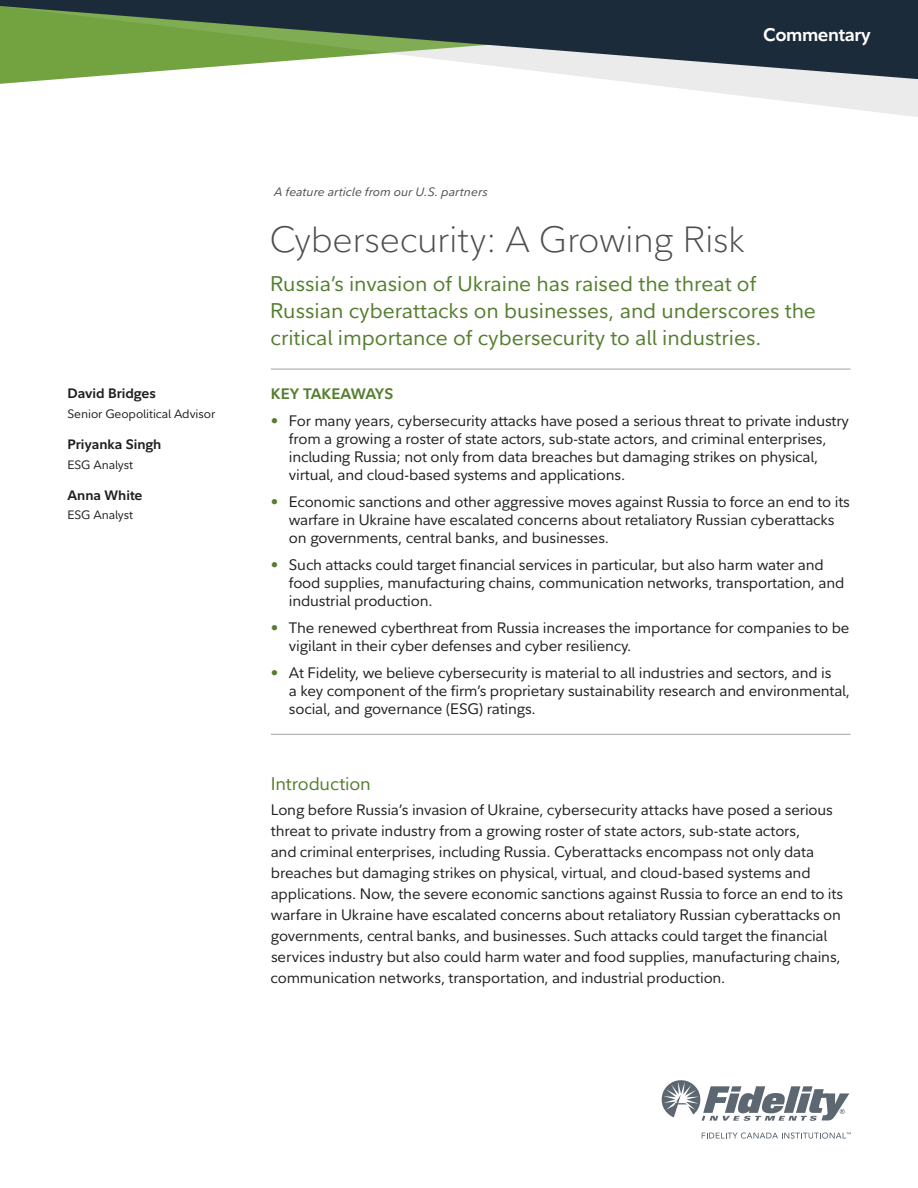
<style>
.page{position:relative;width:918px;height:1188px;background:#fff}
.page>*{position:absolute;margin:0;border:0;box-sizing:border-box;transform-origin:0 0}
.t1{font:300 36px "Fidelity Sans";letter-spacing:-.01em;color:#4d4d4f}
.t2{font:21px/27px "Fidelity Sans";color:#557e2f}
.t3{font:18px "Fidelity Sans";letter-spacing:-.01em;color:#557e2f}
.t4{font:700 18px "Fidelity Sans";letter-spacing:-.02em;color:#fff}
.t5{font:15px/18px "Fidelity Sans";letter-spacing:-.01em;color:#231f20}
.t6{font:700 15px "Fidelity Sans";letter-spacing:-.005em;color:#557e2f}
.t7{font:700 13.5px "Fidelity Sans";color:#231f20}
.t8{font:12px "Fidelity Sans";letter-spacing:-.005em;color:#231f20}
.t9{font:italic 12px "Fidelity Sans";letter-spacing:.01em;color:#4d4d4f}
.s1{color:#557e2f}
</style>
<div class="page">
<svg style="left:0;top:79px;width:918px;height:38px"></svg>
<svg style="left:0;top:0;width:918px;height:79px;background:#5f7461"></svg>
<svg style="left:662px;top:1080px;width:187px;height:41px"></svg>
<svg style="left:702px;top:1132px;width:149px;height:7px"></svg>
<hr style="left:271px;top:369px;width:580px;height:1px;background:#a2a2a9">
<hr style="left:271px;top:734px;width:580px;height:1px;background:#a2a2a9">
<p class="t4" style="left:763px;top:23px;width:109px">Commentary</p>
<p class="t7" style="left:68px;top:385px;width:90px">David Bridges</p>
<p class="t8" style="left:68px;top:406px;width:149px">Senior Geopolitical Advisor</p>
<p class="t7" style="left:68px;top:436px;width:95px">Priyanka Singh</p>
<p class="t8" style="left:68px;top:457px;width:67px">ESG Analyst</p>
<p class="t7" style="left:68px;top:486px;width:77px">Anna White</p>
<p class="t8" style="left:68px;top:507px;width:67px">ESG Analyst</p>
<p class="t9" style="left:275px;top:184px;width:215px">A feature article from our U.S. partners</p>
<h1 class="t1" style="left:270px;top:216px;width:477px">Cybersecurity: A Growing Risk</h1>
<h2 class="t2" style="left:270px;top:270px;width:547px">Russia’s invasion of Ukraine has raised the threat of<br>Russian cyberattacks on businesses, and underscores the critical importance of cybersecurity to all industries.</h2>
<p class="t6" style="left:271px;top:384px;width:124px">KEY TAKEAWAYS</p>
<p class="t5" style="left:289px;top:412px;width:562px;text-indent:-18px"><span class="s1">•</span> For many years, cybersecurity attacks have posed a serious threat to private industry from a growing a roster of state actors, sub-state actors, and criminal enterprises, including Russia; not only from data breaches but damaging strikes on physical, virtual, and cloud-based systems and applications.</p>
<p class="t5" style="left:289px;top:493px;width:563px;text-indent:-18px"><span class="s1">•</span> Economic sanctions and other aggressive moves against Russia to force an end to its warfare in Ukraine have escalated concerns about retaliatory Russian cyberattacks on governments, central banks, and businesses.</p>
<p class="t5" style="left:289px;top:556px;width:557px;text-indent:-18px"><span class="s1">•</span> Such attacks could target financial services in particular, but also harm water and food supplies, manufacturing chains, communication networks, transportation, and industrial production.</p>
<p class="t5" style="left:289px;top:619px;width:562px;text-indent:-18px"><span class="s1">•</span> The renewed cyberthreat from Russia increases the importance for companies to be vigilant in their cyber defenses and cyber resiliency.</p>
<p class="t5" style="left:289px;top:664px;width:563px;text-indent:-18px"><span class="s1">•</span> At Fidelity, we believe cybersecurity is material to all industries and sectors, and is<br>a key component of the firm’s proprietary sustainability research and environmental, social, and governance (ESG) ratings.</p>
<p class="t3" style="left:271px;top:772px;width:102px">Introduction</p>
<p class="t5" style="left:270px;top:799px;width:574px;line-height:21px">Long before Russia’s invasion of Ukraine, cybersecurity attacks have posed a serious threat to private industry from a growing roster of state actors, sub-state actors,<br>and criminal enterprises, including Russia. Cyberattacks encompass not only data breaches but damaging strikes on physical, virtual, and cloud-based systems and applications. Now, the severe economic sanctions against Russia to force an end to its warfare in Ukraine have escalated concerns about retaliatory Russian cyberattacks on governments, central banks, and businesses. Such attacks could target the financial services industry but also could harm water and food supplies, manufacturing chains, communication networks, transportation, and industrial production.</p>
</div>
